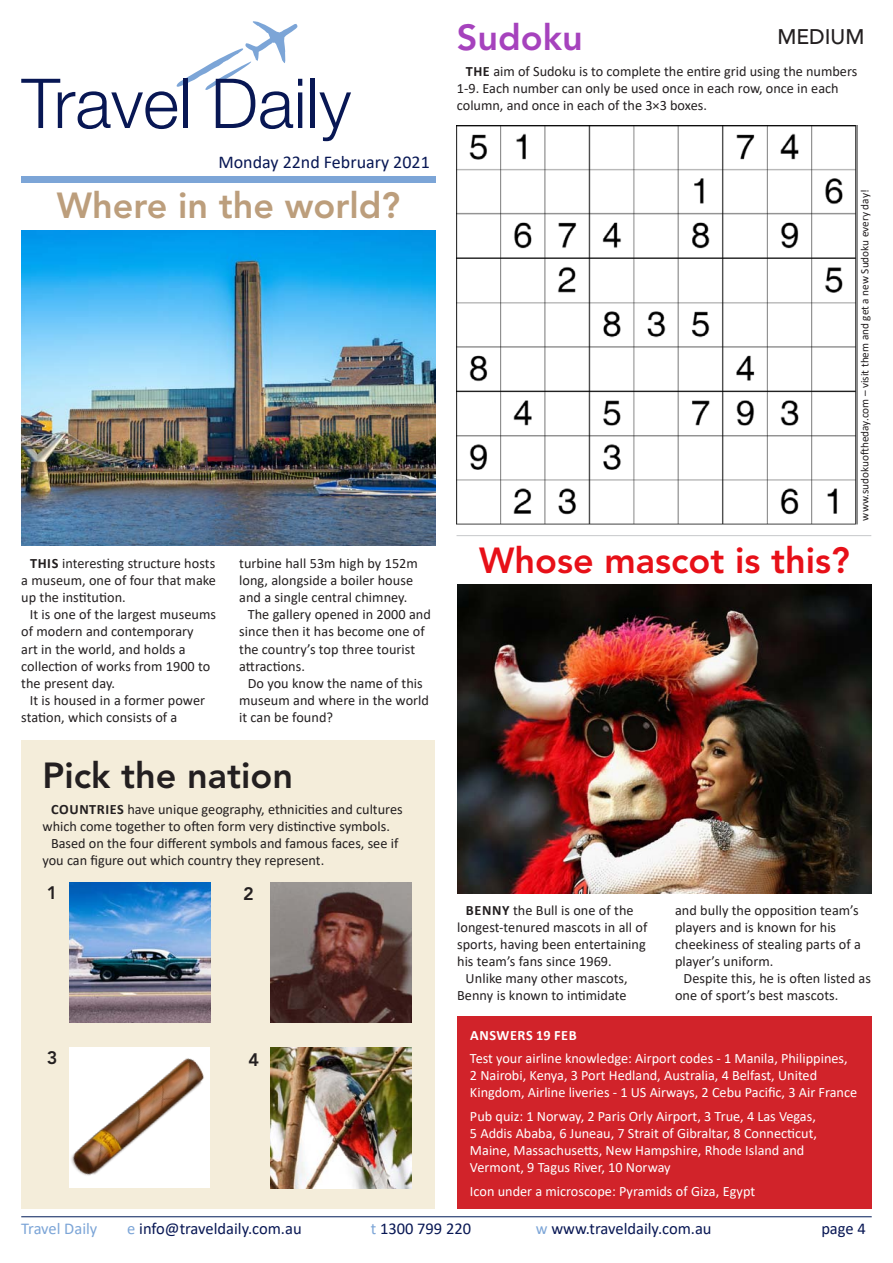
<style>
.page{position:relative;width:893px;height:1263px;background:#fff}
.page>*{position:absolute;margin:0;border:0;box-sizing:border-box;transform-origin:0 0}
.TD_lead_story_headli{font:800 36px "Avenir";color:#e71018}
.TD_lead_story_headli-2{font:800 36px "Avenir";color:#bc9e7c}
.TD_lead_story_headli-3{font:800 36px "Avenir";color:#231f20}
.TD_lead_story_headli-4{font:800 36px "Avenir";color:#a642bd}
.mini_head{font:500 21px "Avenir";color:#231f20}
.t1{font:18px "Calibri";color:#081754}
.TD_lead_story_headli-5{font:800 18px "Avenir";color:#231f20}
.t2{font:16.5px "Calibri";color:#081754}
.t3{font:16.5px "Calibri";color:#7ca5d7}
.TD_subsequent_paragr{font:14.25px/17.1px "Calibri";letter-spacing:.005em;color:#231f20}
.t4{font:14.25px/17.1px "Calibri";color:#fff}
.TD_first_paragraph{font:14.25px/17.1px "Calibri";color:#231f20}
.t5{font:700 14.25px "Calibri";letter-spacing:.04em;color:#fff}
.TD_subsequent_paragr-2{font:11.25px "Calibri";color:#231f20}
.s1{font-weight:700}
.s2{color:#7ca5d7}
</style>
<div class="page">
<hr style="left:21px;top:1216px;width:851px;height:1px;background:#001b58">
<div style="left:21px;top:176px;width:415px;height:7px;background:#7ca5d7"></div>
<svg style="left:21px;top:21px;width:281px;height:108px"></svg>
<hr style="left:311px;top:79px;width:4px;height:49px;background:#081754">
<svg style="left:319px;top:92px;width:32px;height:49px"></svg>
<img style="left:457px;top:125px;width:400px;height:400px">
<div style="left:21px;top:740px;width:414px;height:468px;background:#f4edda"></div>
<img style="left:70px;top:1048px;width:140px;height:140px">
<img style="left:70px;top:882px;width:140px;height:140px">
<img style="left:271px;top:882px;width:140px;height:140px">
<img style="left:271px;top:1048px;width:140px;height:140px">
<hr style="left:456px;top:535px;width:415px;height:1px;background:#c7c8ca">
<div style="left:457px;top:1016px;width:415px;height:192px;background:#d1232a"></div>
<img style="left:457px;top:585px;width:414px;height:308px">
<img style="left:21px;top:231px;width:415px;height:315px">
<p class="t1" style="left:218px;top:149px;width:213px">Monday 22nd February 2021</p>
<p class="TD_lead_story_headli-2" style="left:57px;top:185px;width:345px">Where in the world?</p>
<p class="TD_subsequent_paragr" style="left:21px;top:554px;width:196px;text-align:justify;text-indent:9px"><span class="s1">THIS</span> interesting structure hosts a museum, one of four that make up the institution.</p>
<p class="TD_subsequent_paragr" style="left:21px;top:606px;width:196px;text-indent:9px">It is one of the largest museums of modern and contemporary<br>art in the world, and holds a collection of works from 1900 to the present day.</p>
<p class="TD_subsequent_paragr" style="left:21px;top:691px;width:185px;text-indent:9px">It is housed in a former power station, which consists of a</p>
<p class="TD_subsequent_paragr" style="left:239px;top:554px;width:180px">turbine hall 53m high by 152m long, alongside a boiler house and a single central chimney.</p>
<p class="TD_subsequent_paragr" style="left:239px;top:606px;width:193px;text-indent:9px">The gallery opened in 2000 and since then it has become one of the country’s top three tourist attractions.</p>
<p class="TD_subsequent_paragr" style="left:239px;top:674px;width:191px;text-indent:9px">Do you know the name of this museum and where in the world it can be found?</p>
<p class="TD_lead_story_headli-3" style="left:43px;top:754px;width:252px">Pick the nation</p>
<p class="TD_subsequent_paragr" style="left:43px;top:800px;width:362px;text-indent:9px"><span class="s1">COUNTRIES</span> have unique geography, ethnicities and cultures which come together to often form very distinctive symbols.</p>
<p class="TD_subsequent_paragr" style="left:43px;top:834px;width:357px;text-indent:9px">Based on the four different symbols and famous faces, see if you can figure out which country they represent.</p>
<p class="TD_lead_story_headli-5" style="left:47px;top:882px;width:12px">1</p>
<p class="TD_lead_story_headli-5" style="left:243px;top:883px;width:12px">2</p>
<p class="TD_lead_story_headli-5" style="left:47px;top:1047px;width:12px">3</p>
<p class="TD_lead_story_headli-5" style="left:248px;top:1049px;width:12px">4</p>
<p class="TD_lead_story_headli-4" style="left:457px;top:16px;width:127px">Sudoku</p>
<p class="TD_first_paragraph" style="left:457px;top:62px;width:402px;text-indent:9px"><span class="s1">THE</span> aim of Sudoku is to complete the entire grid using the numbers<br>1-9. Each number can only be used once in each row, once in each column, and once in each of the 3×3 boxes.</p>
<p class="mini_head" style="left:777px;top:25px;width:89px">MEDIUM</p>
<p class="TD_lead_story_headli" style="left:479px;top:539px;width:372px">Whose mascot is this?</p>
<p class="TD_subsequent_paragr-2" style="left:857px;top:520px;width:332px;rotate:-90deg">www.sudokuoftheday.com – visit them and get a new Sudoku every day!</p>
<p class="TD_subsequent_paragr" style="left:457px;top:901px;width:192px;text-indent:9px"><span class="s1">BENNY</span> the Bull is one of the longest-tenured mascots in all of sports, having been entertaining his team’s fans since 1969.</p>
<p class="TD_subsequent_paragr" style="left:457px;top:970px;width:172px;text-align:center">Unlike many other mascots,<br>Benny is known to intimidate</p>
<p class="TD_subsequent_paragr" style="left:675px;top:901px;width:187px">and bully the opposition team’s players and is known for his cheekiness of stealing parts of a player’s uniform.</p>
<p class="TD_subsequent_paragr" style="left:675px;top:970px;width:197px;text-indent:9px">Despite this, he is often listed as one of sport’s best mascots.</p>
<p class="t5" style="left:470px;top:1025px;width:108px">ANSWERS 19 FEB</p>
<p class="t4" style="left:470px;top:1049px;width:389px">Test your airline knowledge: Airport codes - 1 Manila, Philippines,<br>2 Nairobi, Kenya, 3 Port Hedland, Australia, 4 Belfast, United<br>Kingdom, Airline liveries - 1 US Airways, 2 Cebu Pacific, 3 Air France</p>
<p class="t4" style="left:470px;top:1107px;width:349px">Pub quiz: 1 Norway, 2 Paris Orly Airport, 3 True, 4 Las Vegas, 5 Addis Ababa, 6 Juneau, 7 Strait of Gibraltar, 8 Connecticut, Maine, Massachusetts, New Hampshire, Rhode Island and Vermont, 9 Tagus River, 10 Norway</p>
<p class="t4" style="left:470px;top:1182px;width:287px">Icon under a microscope: Pyramids of Giza, Egypt</p>
<p class="t3" style="left:21px;top:1217px;width:78px">Travel Daily</p>
<p class="t2" style="left:127px;top:1217px;width:176px"><span class="s2">e</span> info@traveldaily.com.au</p>
<p class="t2" style="left:371px;top:1217px;width:102px"><span class="s2">t</span> 1300 799 220</p>
<p class="t2" style="left:536px;top:1217px;width:177px"><span class="s2">w</span> www.traveldaily.com.au</p>
<p class="t2" style="left:821px;top:1217px;width:46px">page 4</p>
</div>
